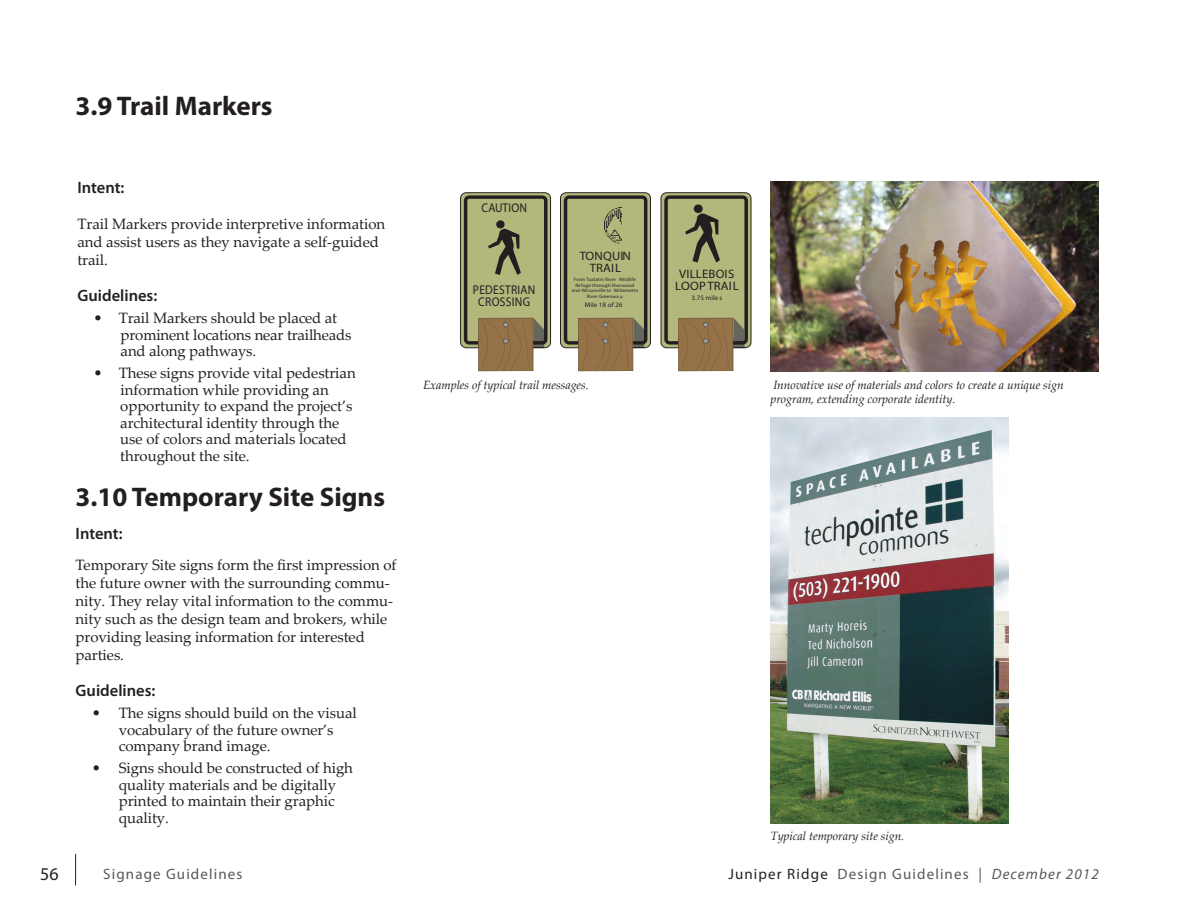
<style>
.page{position:relative;width:1188px;height:918px;background:#fff}
.page>*{position:absolute;margin:0;border:0;box-sizing:border-box;transform-origin:0 0}
.t1{font:700 27px "Myriad Pro";color:#231f20}
.t2{font:18px "Myriad Pro";color:#231f20}
.t3{font:600 16.5px "Myriad Pro";color:#231f20}
.t4{font:15px/16.5px "Palatino Linotype";letter-spacing:-.005em;color:#231f20}
.t5{font:15px "Myriad Pro";letter-spacing:.075em;color:#57585a}
.t6{font:12.75px/12px "Myriad Pro";letter-spacing:.025em;color:#231f20;text-align:center;scale:.91 1}
.t7{font:12.3px/12.5px "Myriad Pro";letter-spacing:.015em;color:#231f20;text-align:center;scale:1.04 1}
.t8{font:italic 12px/13.5px "Palatino Linotype";letter-spacing:-.005em;color:#231f20}
.t9{font:6.75px "Myriad Pro";letter-spacing:.015em;color:#231f20;scale:1.04 1}
.t10{font:4.8px/5.7px "Myriad Pro";letter-spacing:.04em;color:#231f20;text-align:center;scale:1.04 1}
.s1{color:#231f20}
.s2{font-style:italic}
</style>
<div class="page">
<hr style="left:75px;top:854px;width:1px;height:32px;background:#231f20">
<img style="left:770px;top:181px;width:329px;height:190px">
<img style="left:770px;top:417px;width:239px;height:406px">
<svg style="left:460px;top:192px;width:91px;height:179px;background:#9a966b"></svg>
<svg style="left:560px;top:192px;width:91px;height:179px;background:#9e9a6d"></svg>
<svg style="left:661px;top:192px;width:90px;height:179px;background:#99956a"></svg>
<hr style="left:1187px;top:0;width:1px;height:918px;background:#a2a443">
<h1 class="t1" style="left:76px;top:88px;width:199px">3.9 Trail Markers</h1>
<p class="t3" style="left:77px;top:177px;width:49px">Intent:</p>
<p class="t4" style="left:77px;top:215px;width:309px;line-height:18px">Trail Markers provide interpretive information and assist users as they navigate a self-guided trail.</p>
<p class="t3" style="left:77px;top:285px;width:81px">Guidelines:</p>
<p class="t4" style="left:121px;top:309px;width:232px;text-indent:-27px">• Trail Markers should be placed at prominent locations near trailheads and along pathways.</p>
<p class="t4" style="left:120px;top:364px;width:237px;text-indent:-27px">• These signs provide vital pedestrian information while providing an opportunity to expand the project’s architectural identity through the use of colors and materials located throughout the site.</p>
<h1 class="t1" style="left:76px;top:480px;width:311px">3.10 Temporary Site Signs</h1>
<p class="t3" style="left:76px;top:523px;width:49px">Intent:</p>
<p class="t4" style="left:76px;top:556px;width:322px;line-height:18px">Temporary Site signs form the first impression of the future owner with the surrounding commu&shy;nity. They relay vital information to the commu&shy;nity such as the design team and brokers, while providing leasing information for interested parties.</p>
<p class="t3" style="left:76px;top:680px;width:81px">Guidelines:</p>
<p class="t4" style="left:119px;top:704px;width:240px;text-indent:-27px">• The signs should build on the visual vocabulary of the future owner’s company brand image.</p>
<p class="t4" style="left:119px;top:759px;width:236px;text-indent:-27px">• Signs should be constructed of high quality materials and be digitally printed to maintain their graphic quality.</p>
<p class="t6" style="left:481px;top:201px;width:52px">CAUTION</p>
<p class="t6" style="left:473px;top:284px;width:70px">PEDESTRIAN<br>CROSSING</p>
<p class="t7" style="left:580px;top:249px;width:51px">TONQUIN<br>TRAIL</p>
<p class="t10" style="left:572px;top:276px;width:66px">From Tualatin River Wildlife<br>Refuge through Sherwood and Wilsonville to Willamette<br>River Greenwa y.</p>
<p class="t9" style="left:585px;top:301px;width:38px">Mile 18 of 26</p>
<p class="t8" style="left:423px;top:378px;width:167px">Examples of typical trail messages.</p>
<p class="t7" style="left:675px;top:267px;width:63px">VILLEBOIS<br>LOOP TRAIL</p>
<p class="t9" style="left:691px;top:294px;width:31px">3.75 mile s</p>
<p class="t8" style="left:770px;top:378px;width:295px">Innovative use of materials and colors to create a unique sign program, extending corporate identity.</p>
<p class="t8" style="left:770px;top:829px;width:135px">Typical temporary site sign.</p>
<p class="t2" style="left:40px;top:862px;width:20px">56</p>
<p class="t5" style="left:728px;top:865px;width:372px"><span class="s1">Juniper Ridge</span> Design Guidelines | <span class="s2">December 2012</span></p>
<p class="t5" style="left:103px;top:865px;width:141px">Signage Guidelines</p>
</div>
